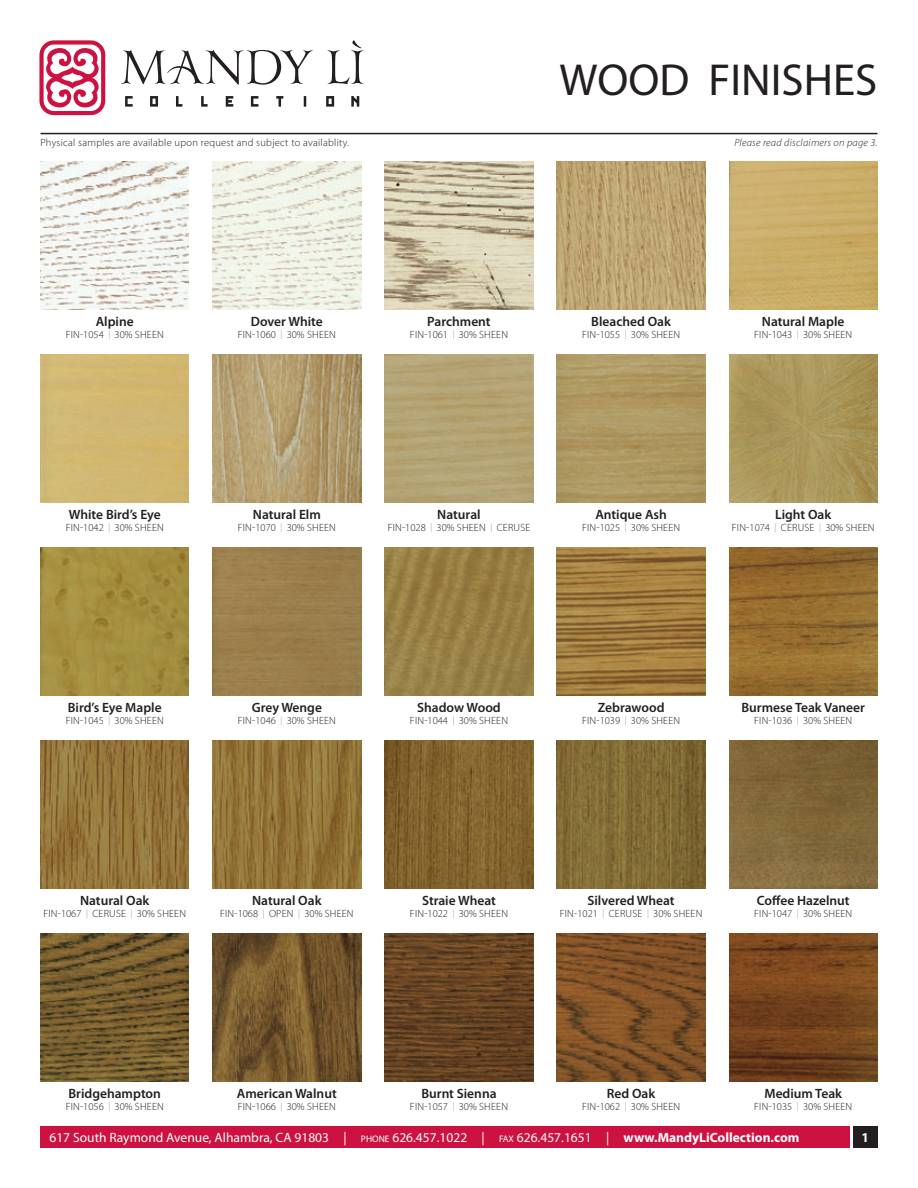
<style>
.page{position:relative;width:918px;height:1188px;background:#fff}
.page>*{position:absolute;margin:0;border:0;box-sizing:border-box;transform-origin:0 0}
.t1{font:45px "Myriad Pro";color:#231f20}
.t2{font:600 13.5px "Myriad Pro";color:#231f20}
.t3{font:13.5px "Myriad Pro";color:#fff}
.t4{font:700 13.5px "Myriad Pro";color:#fff}
.t5{font:300 10.5px "Myriad Pro";letter-spacing:.02em;color:#231f20}
.t6{font:italic 300 10.5px "Myriad Pro";letter-spacing:.025em;color:#231f20}
.s1{font-size:9px;color:#939598}
.s2{font-size:9.45px}
.s3{font-weight:700}
</style>
<div class="page">
<img style="left:40px;top:161px;width:149px;height:149px">
<img style="left:213px;top:161px;width:148px;height:149px">
<img style="left:385px;top:161px;width:148px;height:149px">
<img style="left:557px;top:161px;width:148px;height:149px">
<img style="left:729px;top:161px;width:149px;height:149px">
<div style="left:40px;top:354px;width:149px;height:149px;background:#d1b772"></div>
<img style="left:385px;top:354px;width:148px;height:149px">
<img style="left:557px;top:354px;width:148px;height:149px">
<div style="left:213px;top:547px;width:148px;height:149px;background:#9a7e4c"></div>
<img style="left:385px;top:547px;width:148px;height:149px">
<img style="left:729px;top:740px;width:149px;height:149px">
<img style="left:40px;top:933px;width:149px;height:149px">
<img style="left:557px;top:547px;width:148px;height:149px">
<img style="left:729px;top:547px;width:149px;height:149px">
<img style="left:557px;top:933px;width:148px;height:149px">
<svg style="left:121px;top:40px;width:242px;height:67px"></svg>
<svg style="left:39px;top:40px;width:66px;height:75px"></svg>
<hr style="left:40px;top:133px;width:838px;height:1px;background:#231f20">
<div style="left:40px;top:1126px;width:810px;height:22px;background:#cd1141"></div>
<div style="left:853px;top:1126px;width:25px;height:22px;background:#231f20"></div>
<img style="left:729px;top:354px;width:149px;height:149px">
<img style="left:40px;top:547px;width:149px;height:149px">
<img style="left:213px;top:740px;width:148px;height:149px">
<img style="left:40px;top:740px;width:149px;height:149px">
<img style="left:385px;top:740px;width:148px;height:149px">
<img style="left:557px;top:740px;width:148px;height:149px">
<img style="left:213px;top:933px;width:148px;height:149px">
<img style="left:385px;top:933px;width:148px;height:149px">
<img style="left:213px;top:354px;width:148px;height:149px">
<img style="left:729px;top:933px;width:149px;height:149px">
<h1 class="t1" style="left:559px;top:55px;width:320px">WOOD FINISHES</h1>
<p class="t5" style="left:40px;top:137px;width:310px">Physical samples are available upon request and subject to availablity.</p>
<p class="t6" style="left:734px;top:137px;width:145px">Please read disclaimers on page 3.</p>
<p class="t2" style="left:96px;top:314px;width:40px">Alpine</p>
<p class="t5" style="left:66px;top:329px;width:100px">FIN-1054 <span class="s1">|</span> 30% SHEEN</p>
<p class="t2" style="left:69px;top:507px;width:93px">White Bird’s Eye</p>
<p class="t5" style="left:66px;top:522px;width:100px">FIN-1042 <span class="s1">|</span> 30% SHEEN</p>
<p class="t2" style="left:251px;top:314px;width:73px">Dover White</p>
<p class="t5" style="left:238px;top:329px;width:100px">FIN-1060 <span class="s1">|</span> 30% SHEEN</p>
<p class="t2" style="left:427px;top:314px;width:65px">Parchment</p>
<p class="t5" style="left:410px;top:329px;width:100px">FIN-1061 <span class="s1">|</span> 30% SHEEN</p>
<p class="t2" style="left:591px;top:314px;width:81px">Bleached Oak</p>
<p class="t5" style="left:582px;top:329px;width:100px">FIN-1055 <span class="s1">|</span> 30% SHEEN</p>
<p class="t2" style="left:762px;top:314px;width:84px">Natural Maple</p>
<p class="t5" style="left:754px;top:329px;width:100px">FIN-1043 <span class="s1">|</span> 30% SHEEN</p>
<p class="t2" style="left:253px;top:507px;width:69px">Natural Elm</p>
<p class="t5" style="left:238px;top:522px;width:100px">FIN-1070 <span class="s1">|</span> 30% SHEEN</p>
<p class="t2" style="left:437px;top:507px;width:45px">Natural</p>
<p class="t5" style="left:388px;top:522px;width:144px">FIN-1028 <span class="s1">|</span> 30% SHEEN <span class="s1">|</span> CERUSE</p>
<p class="t2" style="left:595px;top:507px;width:73px">Antique Ash</p>
<p class="t5" style="left:582px;top:522px;width:100px">FIN-1025 <span class="s1">|</span> 30% SHEEN</p>
<p class="t2" style="left:775px;top:507px;width:58px">Light Oak</p>
<p class="t5" style="left:732px;top:522px;width:144px">FIN-1074 <span class="s1">|</span> CERUSE <span class="s1">|</span> 30% SHEEN</p>
<p class="t2" style="left:68px;top:700px;width:95px">Bird’s Eye Maple</p>
<p class="t5" style="left:66px;top:715px;width:100px">FIN-1045 <span class="s1">|</span> 30% SHEEN</p>
<p class="t2" style="left:252px;top:700px;width:72px">Grey Wenge</p>
<p class="t5" style="left:238px;top:715px;width:100px">FIN-1046 <span class="s1">|</span> 30% SHEEN</p>
<p class="t2" style="left:417px;top:700px;width:85px">Shadow Wood</p>
<p class="t5" style="left:410px;top:715px;width:100px">FIN-1044 <span class="s1">|</span> 30% SHEEN</p>
<p class="t2" style="left:598px;top:700px;width:68px">Zebrawood</p>
<p class="t5" style="left:582px;top:715px;width:100px">FIN-1039 <span class="s1">|</span> 30% SHEEN</p>
<p class="t2" style="left:742px;top:700px;width:125px">Burmese Teak Vaneer</p>
<p class="t5" style="left:754px;top:715px;width:100px">FIN-1036 <span class="s1">|</span> 30% SHEEN</p>
<p class="t2" style="left:80px;top:893px;width:71px">Natural Oak</p>
<p class="t5" style="left:43px;top:908px;width:144px">FIN-1067 <span class="s1">|</span> CERUSE <span class="s1">|</span> 30% SHEEN</p>
<p class="t2" style="left:252px;top:893px;width:71px">Natural Oak</p>
<p class="t5" style="left:220px;top:908px;width:135px">FIN-1068 <span class="s1">|</span> OPEN <span class="s1">|</span> 30% SHEEN</p>
<p class="t2" style="left:422px;top:893px;width:75px">Straie Wheat</p>
<p class="t5" style="left:410px;top:908px;width:100px">FIN-1022 <span class="s1">|</span> 30% SHEEN</p>
<p class="t2" style="left:588px;top:893px;width:89px">Silvered Wheat</p>
<p class="t5" style="left:560px;top:908px;width:144px">FIN-1021 <span class="s1">|</span> CERUSE <span class="s1">|</span> 30% SHEEN</p>
<p class="t2" style="left:757px;top:893px;width:94px">Coffee Hazelnut</p>
<p class="t5" style="left:754px;top:908px;width:100px">FIN-1047 <span class="s1">|</span> 30% SHEEN</p>
<p class="t2" style="left:68px;top:1086px;width:94px">Bridgehampton</p>
<p class="t5" style="left:66px;top:1101px;width:100px">FIN-1056 <span class="s1">|</span> 30% SHEEN</p>
<p class="t2" style="left:237px;top:1086px;width:101px">American Walnut</p>
<p class="t5" style="left:238px;top:1101px;width:100px">FIN-1066 <span class="s1">|</span> 30% SHEEN</p>
<p class="t2" style="left:421px;top:1086px;width:77px">Burnt Sienna</p>
<p class="t5" style="left:410px;top:1101px;width:100px">FIN-1057 <span class="s1">|</span> 30% SHEEN</p>
<p class="t2" style="left:607px;top:1086px;width:50px">Red Oak</p>
<p class="t5" style="left:582px;top:1101px;width:100px">FIN-1062 <span class="s1">|</span> 30% SHEEN</p>
<p class="t2" style="left:764px;top:1086px;width:79px">Medium Teak</p>
<p class="t5" style="left:754px;top:1101px;width:100px">FIN-1035 <span class="s1">|</span> 30% SHEEN</p>
<p class="t3" style="left:49px;top:1130px;width:752px">617 South Raymond Avenue, Alhambra, CA 91803 | <span class="s2">PHONE</span> 626.457.1022 | <span class="s2">FAX</span> 626.457.1651 | <span class="s3">www.MandyLiCollection.com</span></p>
<p class="t4" style="left:862px;top:1130px;width:9px">1</p>
</div>
